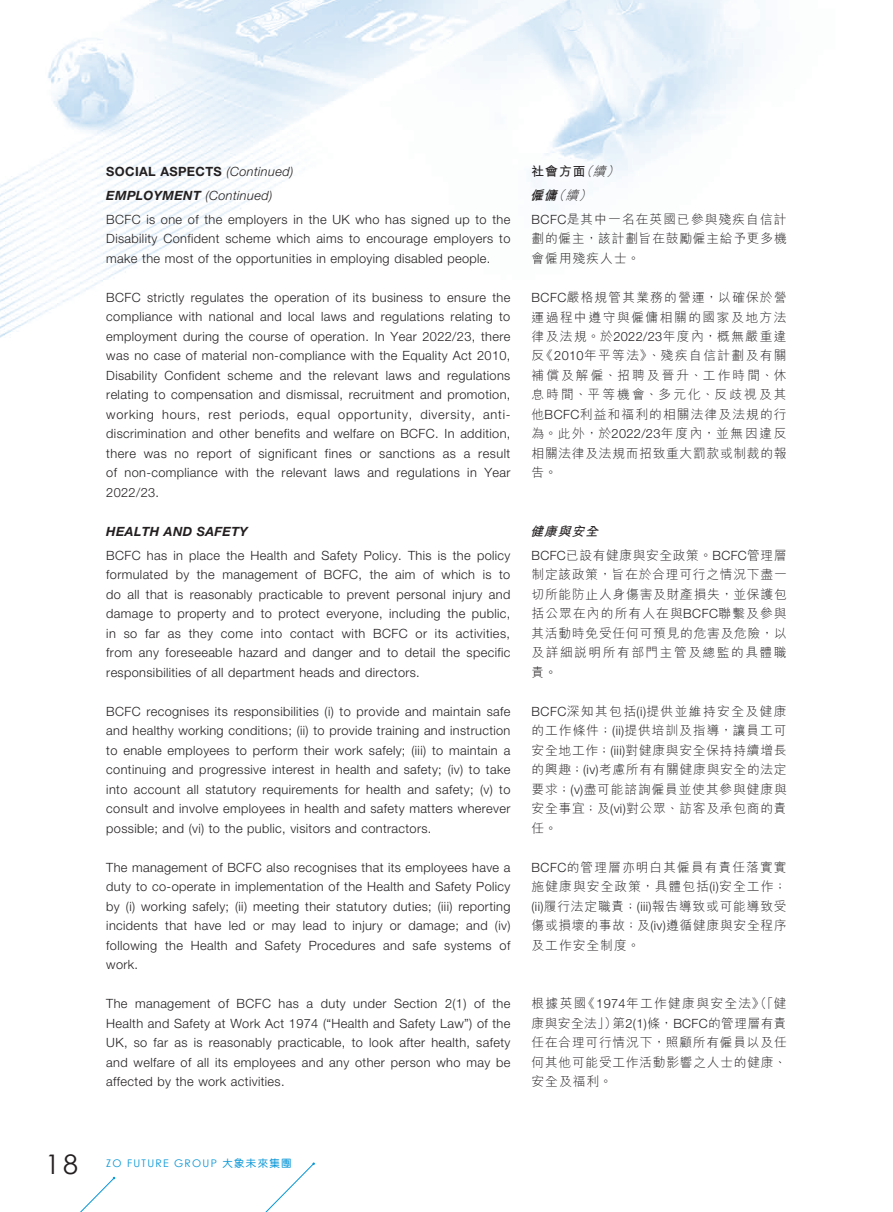
<style>
.page{position:relative;width:893px;height:1212px;background:#fff}
.page>*{position:absolute;margin:0;border:0;box-sizing:border-box;transform-origin:0 0}
.t1{font:27px "Century Gothic";color:#231f20}
.t2{font:300 12.75px/19.5px "Helvetica Neue LT Std";letter-spacing:.03em;color:#231f20;text-align:justify}
.t3{font:300 12.75px/19.5px "M Hei HK";letter-spacing:.06em;color:#231f20;text-align:justify}
.t4{font:300 12.75px/23.7px "M Hei HK";letter-spacing:.085em;color:#231f20}
.t5{font:italic 700 12.75px "Helvetica Neue LT Std";letter-spacing:.03em;color:#231f20}
.t6{font:10.5px "Century Gothic";letter-spacing:.12em;color:#0696d7}
.s1{font-weight:700}
.s2{font-style:italic}
.s3{font-weight:700;font-style:italic}
.s4{font-family:"Helvetica Neue LT Std"}
.s5{font-family:"DF Yuan Std W5"}
</style>
<div class="page">
<img style="left:0;top:0;width:761px;height:1179px">
<svg style="left:250px;top:1162px;width:65px;height:50px"></svg>
<svg style="left:50px;top:1176px;width:65px;height:36px"></svg>
<p class="t2" style="left:106px;top:160px;width:405px;line-height:23.7px;text-align:left"><span class="s1">SOCIAL ASPECTS</span> <span class="s2">(Continued)<br></span><span class="s3">EMPLOYMENT</span> <span class="s2">(Continued)<br></span>BCFC is one of the employers in the UK who has signed up to the</p>
<p class="t2" style="left:106px;top:229px;width:406px">Disability Confident scheme which aims to encourage employers to make the most of the opportunities in employing disabled people.</p>
<p class="t2" style="left:106px;top:287px;width:406px">BCFC strictly regulates the operation of its business to ensure the compliance with national and local laws and regulations relating to employment during the course of operation. In Year 2022/23, there was no case of material non-compliance with the Equality Act 2010, Disability Confident scheme and the relevant laws and regulations relating to compensation and dismissal, recruitment and promotion, working hours, rest periods, equal opportunity, diversity, anti&shy;discrimination and other benefits and welfare on BCFC. In addition, there was no report of significant fines or sanctions as a result of non-compliance with the relevant laws and regulations in Year 2022/23.</p>
<p class="t5" style="left:106px;top:523px;width:143px">HEALTH AND SAFETY</p>
<p class="t2" style="left:106px;top:545px;width:406px">BCFC has in place the Health and Safety Policy. This is the policy formulated by the management of BCFC, the aim of which is to do all that is reasonably practicable to prevent personal injury and damage to property and to protect everyone, including the public, in so far as they come into contact with BCFC or its activities, from any foreseeable hazard and danger and to detail the specific responsibilities of all department heads and directors.</p>
<p class="t2" style="left:106px;top:701px;width:406px">BCFC recognises its responsibilities (i) to provide and maintain safe and healthy working conditions; (ii) to provide training and instruction to enable employees to perform their work safely; (iii) to maintain a continuing and progressive interest in health and safety; (iv) to take into account all statutory requirements for health and safety; (v) to consult and involve employees in health and safety matters wherever possible; and (vi) to the public, visitors and contractors.</p>
<p class="t2" style="left:106px;top:857px;width:406px">The management of BCFC also recognises that its employees have a duty to co-operate in implementation of the Health and Safety Policy by (i) working safely; (ii) meeting their statutory duties; (iii) reporting incidents that have led or may lead to injury or damage; and (iv) following the Health and Safety Procedures and safe systems of work.</p>
<p class="t2" style="left:106px;top:993px;width:406px">The management of BCFC has a duty under Section 2(1) of the Health and Safety at Work Act 1974 (“Health and Safety Law”) of the UK, so far as is reasonably practicable, to look after health, safety and welfare of all its employees and any other person who may be affected by the work activities.</p>
<p class="t4" style="left:530px;top:159px;width:258px"><span class="s1">社會方面</span><span class="s2">（續）<br></span><span class="s3">僱傭</span><span class="s2">（續）<br></span><span class="s4">BCFC</span>是其中一名在英國已參與殘疾自信計</p>
<p class="t3" style="left:531px;top:229px;width:257px">劃的僱主，該計劃旨在鼓勵僱主給予更多機會僱用殘疾人士。</p>
<p class="t3" style="left:531px;top:287px;width:257px"><span class="s4">BCFC</span>嚴格規管其業務的營運，以確保於營運過程中遵守與僱傭相關的國家及地方法律及法規。於<span class="s4">2022/23</span>年度內，概無嚴重違反《<span class="s4">2010</span>年平等法》、殘疾自信計劃及有關補償及解僱、招聘及晉升、工作時間、休息時間、平等機會、多元化、反歧視及其他<span class="s4">BCFC</span>利益和福利的相關法律及法規的行為。此外，於<span class="s4">2022/23</span>年度內，並無因違反相關法律及法規而招致重大罰款或制裁的報告。</p>
<p class="t3" style="left:530px;top:519px;width:258px;line-height:23.7px"><span class="s3">健康與安全<br></span><span class="s4">BCFC</span>已設有健康與安全政策。<span class="s4">BCFC</span>管理層</p>
<p class="t3" style="left:531px;top:564px;width:257px">制定該政策，旨在於合理可行之情況下盡一切所能防止人身傷害及財產損失，並保護包括公眾在內的所有人在與<span class="s4">BCFC</span>聯繫及參與其活動時免受任何可預見的危害及危險，以及詳細說明所有部門主管及總監的具體職責。</p>
<p class="t3" style="left:531px;top:701px;width:257px"><span class="s4">BCFC</span>深知其包括<span class="s4">(i)</span>提供並維持安全及健康的工作條件；<span class="s4">(ii)</span>提供培訓及指導，讓員工可安全地工作；<span class="s4">(iii)</span>對健康與安全保持持續增長的興趣；<span class="s4">(iv)</span>考慮所有有關健康與安全的法定要求；<span class="s4">(v)</span>盡可能諮詢僱員並使其參與健康與安全事宜；及<span class="s4">(vi)</span>對公眾、訪客及承包商的責任。</p>
<p class="t3" style="left:531px;top:857px;width:257px"><span class="s4">BCFC</span>的管理層亦明白其僱員有責任落實實施健康與安全政策，具體包括<span class="s4">(i)</span>安全工作；<span class="s4">(ii)</span>履行法定職責；<span class="s4">(iii)</span>報告導致或可能導致受傷或損壞的事故；及<span class="s4">(iv)</span>遵循健康與安全程序及工作安全制度。</p>
<p class="t3" style="left:531px;top:993px;width:257px">根據英國《<span class="s4">1974</span>年工作健康與安全法》（「健康與安全法」）第<span class="s4">2(1)</span>條，<span class="s4">BCFC</span>的管理層有責任在合理可行情況下，照顧所有僱員以及任何其他可能受工作活動影響之人士的健康、安全及福利。</p>
<h1 class="t1" style="left:45px;top:1145px;width:35px">18</h1>
<p class="t6" style="left:106px;top:1156px;width:187px">ZO FUTURE GROUP <span class="s5">大象未來集團</span></p>
</div>
